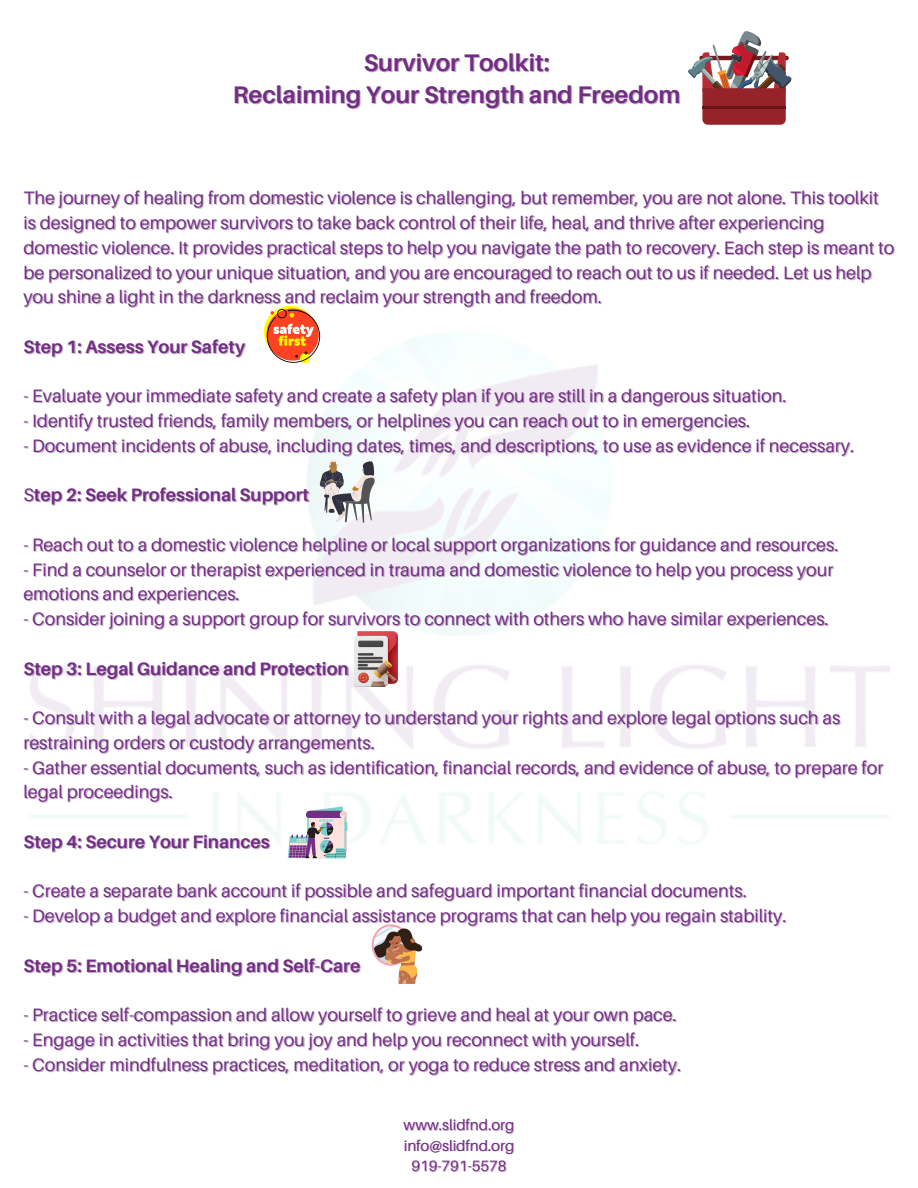
<style>
.page{position:relative;width:918px;height:1188px;background:#fff}
.page>*{position:absolute;margin:0;border:0;box-sizing:border-box;transform-origin:0 0}
.t1{font:700 24px "Aileron";color:#712f81}
.t2{font:18px/24.8px "Aileron";color:#712f81}
.t3{font:700 18px "Aileron";color:#712f81}
.t4{font:15px "Aileron";color:#712f81}
.s1{font-weight:400;color:rgb(113 47 129/.4)}
</style>
<div class="page">
<img style="left:29px;top:319px;width:861px;height:540px">
<svg style="left:688px;top:31px;width:104px;height:94px"></svg>
<hr style="left:702px;top:106px;width:84px;height:3px;background:#631519">
<svg style="left:264px;top:306px;width:52px;height:52px"></svg>
<svg style="left:267px;top:309px;width:53px;height:54px"></svg>
<img style="left:355px;top:632px;width:42px;height:55px">
<svg style="left:372px;top:924px;width:38px;height:42px"></svg>
<svg style="left:374px;top:926px;width:48px;height:58px"></svg>
<svg style="left:288px;top:806px;width:59px;height:52px"></svg>
<svg style="left:320px;top:460px;width:56px;height:63px"></svg>
<p class="t1" style="left:364px;top:47px;width:188px">Survivor Toolkit:</p>
<p class="t1" style="left:233px;top:80px;width:449px">Reclaiming Your Strength and Freedom</p>
<p class="t2" style="left:23px;top:185px;width:873px">The journey of healing from domestic violence is challenging, but remember, you are not alone. This toolkit is designed to empower survivors to take back control of their life, heal, and thrive after experiencing domestic violence. It provides practical steps to help you navigate the path to recovery. Each step is meant to be personalized to your unique situation, and you are encouraged to reach out to us if needed. Let us help you shine a light in the darkness and reclaim your strength and freedom.</p>
<p class="t3" style="left:23px;top:335px;width:223px">Step 1: Assess Your Safety</p>
<p class="t2" style="left:23px;top:383px;width:764px">- Evaluate your immediate safety and create a safety plan if you are still in a dangerous situation.</p>
<p class="t2" style="left:23px;top:408px;width:728px">- Identify trusted friends, family members, or helplines you can reach out to in emergencies.</p>
<p class="t2" style="left:23px;top:433px;width:832px">- Document incidents of abuse, including dates, times, and descriptions, to use as evidence if necessary.</p>
<p class="t3" style="left:24px;top:484px;width:286px"><span class="s1">S</span>tep 2: Seek Professional Support</p>
<p class="t2" style="left:23px;top:532px;width:816px">- Reach out to a domestic violence helpline or local support organizations for guidance and resources.</p>
<p class="t2" style="left:23px;top:557px;width:811px">- Find a counselor or therapist experienced in trauma and domestic violence to help you process your emotions and experiences.</p>
<p class="t2" style="left:23px;top:606px;width:807px">- Consider joining a support group for survivors to connect with others who have similar experiences.</p>
<p class="t3" style="left:23px;top:657px;width:327px">Step 3: Legal Guidance and Protection</p>
<p class="t2" style="left:23px;top:705px;width:818px">- Consult with a legal advocate or attorney to understand your rights and explore legal options such as restraining orders or custody arrangements.</p>
<p class="t2" style="left:23px;top:755px;width:861px">- Gather essential documents, such as identification, financial records, and evidence of abuse, to prepare for legal proceedings.</p>
<p class="t3" style="left:23px;top:830px;width:248px">Step 4: Secure Your Finances</p>
<p class="t2" style="left:23px;top:878px;width:725px">- Create a separate bank account if possible and safeguard important financial documents.</p>
<p class="t2" style="left:23px;top:903px;width:764px">- Develop a budget and explore financial assistance programs that can help you regain stability.</p>
<p class="t3" style="left:23px;top:954px;width:339px">Step 5: Emotional Healing and Self-Care</p>
<p class="t2" style="left:23px;top:1002px;width:655px">- Practice self-compassion and allow yourself to grieve and heal at your own pace.</p>
<p class="t2" style="left:23px;top:1027px;width:617px">- Engage in activities that bring you joy and help you reconnect with yourself.</p>
<p class="t2" style="left:23px;top:1052px;width:659px">- Consider mindfulness practices, meditation, or yoga to reduce stress and anxiety.</p>
<p class="t4" style="left:404px;top:1116px;width:112px">www.slidfnd.org</p>
<p class="t4" style="left:404px;top:1136px;width:112px">info@slidfnd.org</p>
<p class="t4" style="left:411px;top:1156px;width:97px">919-791-5578</p>
</div>
